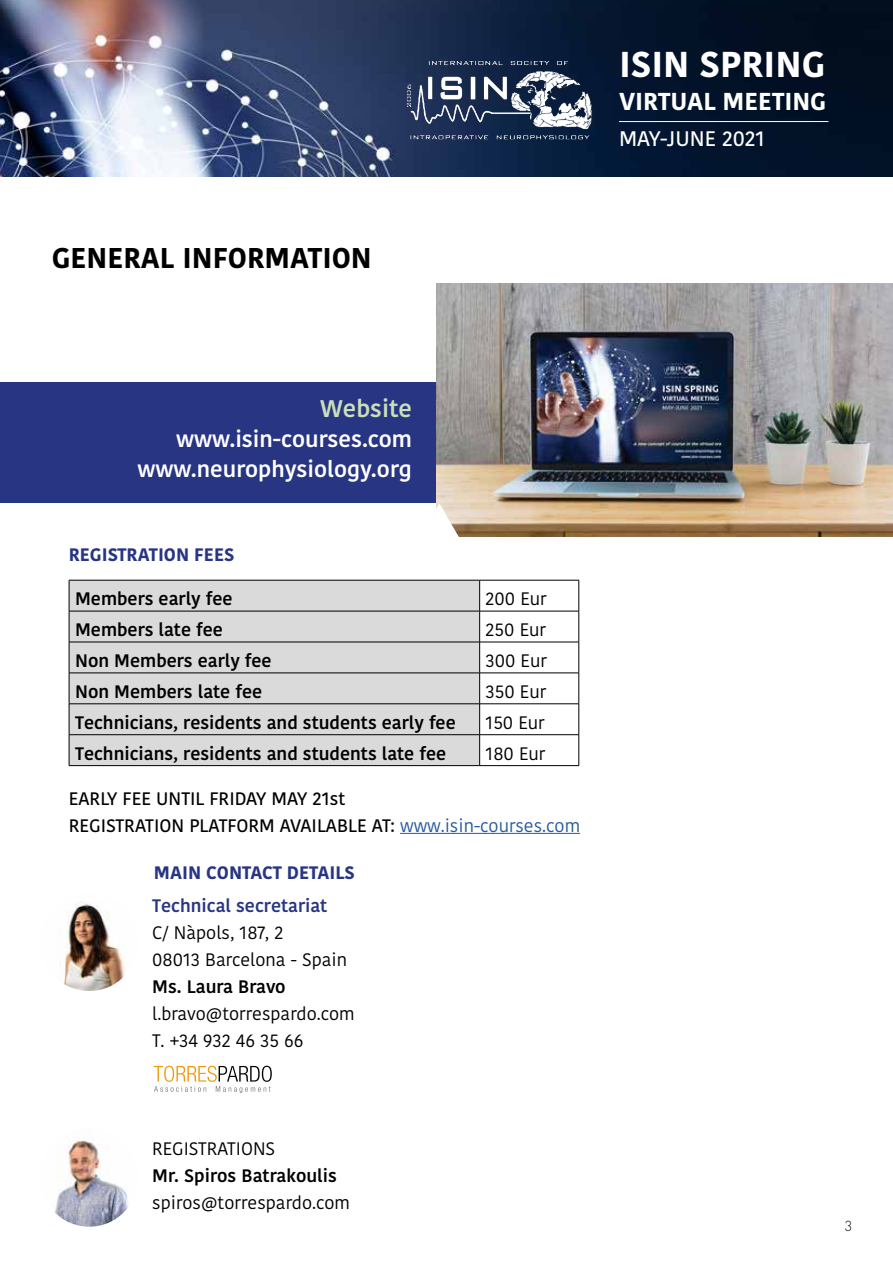
<style>
.page{position:relative;width:893px;height:1263px;background:#fff}
.page>*{position:absolute;margin:0;border:0;box-sizing:border-box;transform-origin:0 0}
.t1{font:700 35.85px "Kohinoor Devanagari";color:#fff}
.t2{font:700 28.5px "Kohinoor Devanagari";color:#000}
.t3{font:700 24.45px "Kohinoor Devanagari";color:#fff}
.t4{font:600 24px "Kohinoor Devanagari";color:#cadfb9}
.t5{font:600 22.5px/30px "Kohinoor Devanagari";color:#fff;text-align:right}
.t6{font:500 21px "Kohinoor Devanagari";color:#fff}
.t7{font:600 18px "Kohinoor Devanagari";color:#000}
.t8{font:18px/27px "Kohinoor Devanagari";color:#000}
.t9{font:500 18px/27px "Kohinoor Devanagari";color:#000}
.t10{font:700 18px "Kohinoor Devanagari";color:#283583}
.t11{font:600 18px "Kohinoor Devanagari";color:#283583}
.t12{font:300 13.5px "Futura";color:#000}
.s1{font-weight:400;color:#275b9b}
</style>
<div class="page">
<img style="left:0;top:0;width:893px;height:176px">
<img style="left:398px;top:39px;width:201px;height:121px">
<hr style="left:619px;top:121px;width:209px;height:1px;background:#fff">
<div style="left:0;top:383px;width:893px;height:120px;background:#283583"></div>
<svg style="left:153px;top:1066px;width:119px;height:27px"></svg>
<img style="left:40px;top:893px;width:98px;height:98px;border-radius:49px">
<img style="left:40px;top:1129px;width:98px;height:98px;border-radius:49px">
<div style="left:70px;top:581px;width:409px;height:184px;background:#dadada"></div>
<hr style="left:69px;top:580px;width:411px;height:1px;background:#000">
<hr style="left:69px;top:580px;width:1px;height:31px;background:#000">
<hr style="left:69px;top:704px;width:1px;height:30px;background:#000">
<hr style="left:480px;top:580px;width:99px;height:1px;background:#000">
<hr style="left:479px;top:580px;width:1px;height:31px;background:#000">
<hr style="left:579px;top:580px;width:1px;height:31px;background:#000">
<hr style="left:479px;top:611px;width:1px;height:31px;background:#000">
<hr style="left:479px;top:642px;width:1px;height:31px;background:#000">
<hr style="left:479px;top:673px;width:1px;height:31px;background:#000">
<hr style="left:479px;top:704px;width:1px;height:30px;background:#000">
<hr style="left:579px;top:704px;width:1px;height:30px;background:#000">
<hr style="left:479px;top:735px;width:1px;height:30px;background:#000">
<hr style="left:69px;top:611px;width:411px;height:1px;background:#000">
<hr style="left:69px;top:611px;width:1px;height:31px;background:#000">
<hr style="left:480px;top:611px;width:99px;height:1px;background:#000">
<hr style="left:579px;top:611px;width:1px;height:31px;background:#000">
<hr style="left:69px;top:642px;width:411px;height:1px;background:#000">
<hr style="left:69px;top:642px;width:1px;height:31px;background:#000">
<hr style="left:480px;top:642px;width:99px;height:1px;background:#000">
<hr style="left:579px;top:642px;width:1px;height:31px;background:#000">
<hr style="left:69px;top:673px;width:411px;height:1px;background:#000">
<hr style="left:69px;top:673px;width:1px;height:31px;background:#000">
<hr style="left:480px;top:673px;width:99px;height:1px;background:#000">
<hr style="left:579px;top:673px;width:1px;height:31px;background:#000">
<hr style="left:69px;top:703px;width:411px;height:1px;background:#000">
<hr style="left:480px;top:703px;width:99px;height:1px;background:#000">
<hr style="left:69px;top:734px;width:411px;height:1px;background:#000">
<hr style="left:69px;top:735px;width:1px;height:30px;background:#000">
<hr style="left:480px;top:734px;width:99px;height:1px;background:#000">
<hr style="left:579px;top:735px;width:1px;height:30px;background:#000">
<hr style="left:69px;top:765px;width:411px;height:1px;background:#000">
<hr style="left:480px;top:765px;width:99px;height:1px;background:#000">
<img style="left:436px;top:284px;width:457px;height:252px">
<svg style="left:436px;top:503px;width:29px;height:34px"></svg>
<hr style="left:400px;top:833px;width:180px;height:1px;background:#275b9b">
<h2 class="t2" style="left:52px;top:233px;width:322px">GENERAL INFORMATION</h2>
<h1 class="t1" style="left:619px;top:32px;width:208px">ISIN SPRING</h1>
<h3 class="t3" style="left:619px;top:80px;width:209px">VIRTUAL MEETING</h3>
<p class="t6" style="left:619px;top:126px;width:147px">MAY-JUNE 2021</p>
<h3 class="t4" style="left:320px;top:395px;width:93px">Website</h3>
<p class="t5" style="left:137px;top:424px;width:276px">www.isin-courses.com www.neurophysiology.org</p>
<p class="t10" style="left:69px;top:539px;width:167px">REGISTRATION FEES</p>
<p class="t7" style="left:75px;top:588px;width:159px">Members early fee</p>
<p class="t8" style="left:486px;top:585px;width:63px">200 Eur</p>
<p class="t7" style="left:75px;top:619px;width:149px">Members late fee</p>
<p class="t8" style="left:486px;top:616px;width:62px">250 Eur</p>
<p class="t7" style="left:75px;top:650px;width:198px">Non Members early fee</p>
<p class="t8" style="left:486px;top:647px;width:63px">300 Eur</p>
<p class="t7" style="left:75px;top:681px;width:189px">Non Members late fee</p>
<p class="t8" style="left:486px;top:678px;width:62px">350 Eur</p>
<p class="t7" style="left:75px;top:712px;width:382px">Technicians, residents and students early fee</p>
<p class="t8" style="left:486px;top:709px;width:61px">150 Eur</p>
<p class="t7" style="left:75px;top:743px;width:373px">Technicians, residents and students late fee</p>
<p class="t8" style="left:486px;top:740px;width:61px">180 Eur</p>
<p class="t9" style="left:69px;top:785px;width:513px">EARLY FEE UNTIL FRIDAY MAY 21st<br>REGISTRATION PLATFORM AVAILABLE AT: <span class="s1">www.isin-courses.com</span></p>
<p class="t10" style="left:154px;top:857px;width:203px">MAIN CONTACT DETAILS</p>
<p class="t11" style="left:152px;top:895px;width:177px">Technical secretariat</p>
<p class="t8" style="left:152px;top:919px;width:196px">C/ Nàpols, 187, 2<br>08013 Barcelona - Spain</p>
<p class="t7" style="left:152px;top:976px;width:135px">Ms. Laura Bravo</p>
<p class="t8" style="left:152px;top:1000px;width:204px">l.bravo@torrespardo.com<br>T. +34 932 46 35 66</p>
<p class="t8" style="left:152px;top:1135px;width:124px">REGISTRATIONS</p>
<p class="t7" style="left:152px;top:1165px;width:186px">Mr. Spiros Batrakoulis</p>
<p class="t8" style="left:152px;top:1189px;width:199px">spiros@torrespardo.com</p>
<p class="t12" style="left:844px;top:1217px;width:10px">3</p>
</div>
